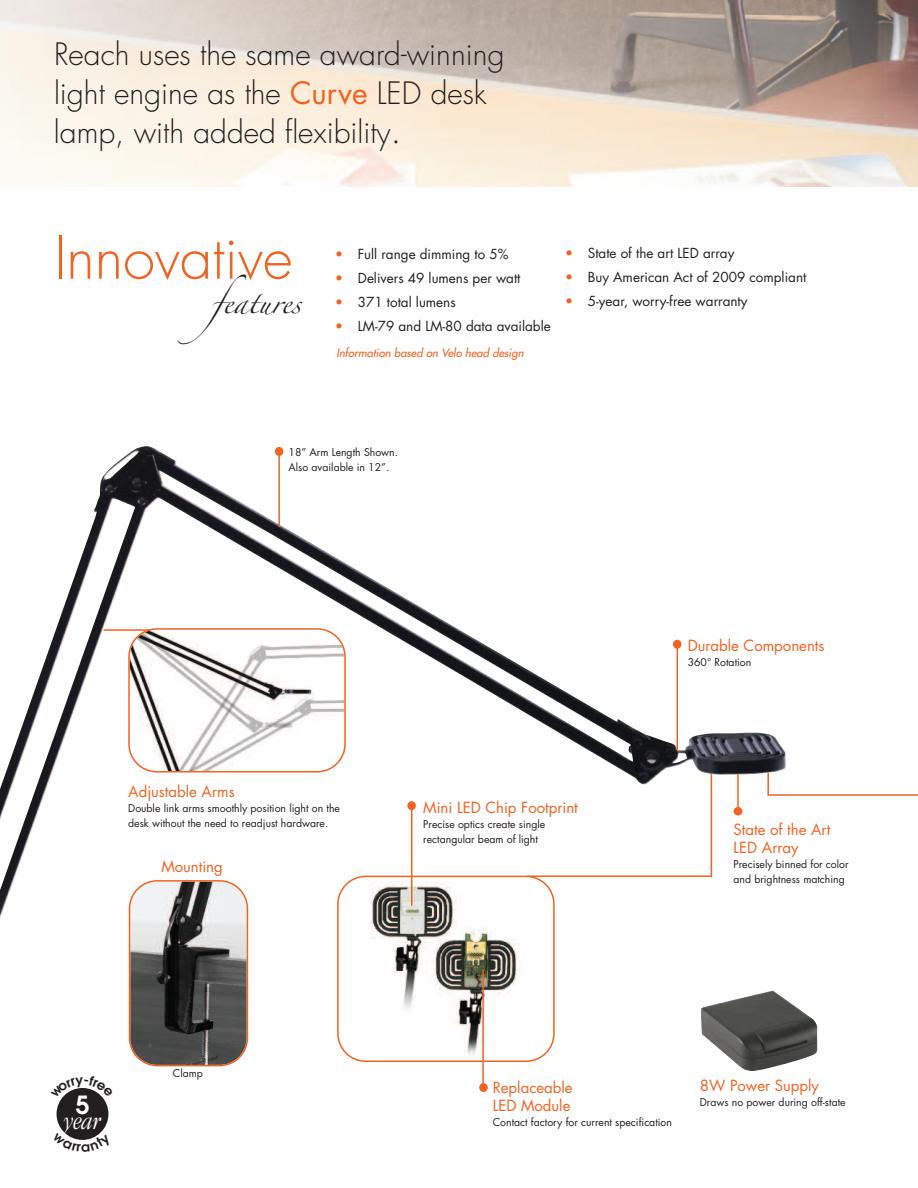
<style>
.page{position:relative;width:918px;height:1188px;background:#fff}
.page>*{position:absolute;margin:0;border:0;box-sizing:border-box;transform-origin:0 0}
.t1{font:300 58.05px "Futura";color:#f26221}
.t2{font:300 30px/39px "Futura";color:#231f20}
.t3{font:italic 300 condensed 24.9px "Garamond";color:#fff}
.t4{font:600 24.9px "Avant Garde";color:#fff}
.t5{font:20.7px "Zapfino";color:#231f20}
.t6{font:15px/18px "Futura";color:#f26221}
.t7{font:13.5px "Futura";color:#231f20}
.t8{font:italic 11.25px "Futura";letter-spacing:.005em;color:#f26221}
.t9{font:10.5px/15px "Futura";color:#231f20}
.s1{font-weight:400;color:#f26221}
.s2{font-size:36px}
.s3{color:#f26221}
</style>
<div class="page">
<img style="left:0;top:446px;width:786px;height:476px">
<hr style="left:677px;top:647px;width:1px;height:103px;background:#f26221">
<div style="left:673px;top:640px;width:8px;height:9px;background:#f26221;border-radius:50%"></div>
<img style="left:701px;top:990px;width:116px;height:81px">
<hr style="left:104px;top:629px;width:49px;height:2px;background:#f26221">
<div style="left:734px;top:807px;width:8px;height:8px;background:#f26221;border-radius:50%"></div>
<div style="left:407px;top:801px;width:9px;height:9px;background:#f26221;border-radius:50%"></div>
<div style="left:479px;top:1083px;width:9px;height:9px;background:#f26221;border-radius:50%"></div>
<hr style="left:737px;top:774px;width:2px;height:39px;background:#f26221">
<div style="left:57px;top:1088px;width:51px;height:52px;background:#231f20;border-radius:50%"></div>
<hr style="left:711px;top:774px;width:1px;height:103px;background:#f26221">
<hr style="left:527px;top:875px;width:185px;height:2px;background:#f26221">
<hr style="left:767px;top:773px;width:2px;height:22px;background:#f26221">
<hr style="left:768px;top:794px;width:150px;height:2px;background:#f26221">
<svg style="left:337px;top:876px;width:218px;height:186px"></svg>
<hr style="left:411px;top:806px;width:1px;height:100px;background:#f26221">
<hr style="left:278px;top:455px;width:2px;height:72px;background:#f26221">
<div style="left:275px;top:447px;width:8px;height:9px;background:#f26221;border-radius:50%"></div>
<svg style="left:128px;top:628px;width:218px;height:144px"></svg>
<hr style="left:482px;top:970px;width:2px;height:116px;background:#f26221">
<svg style="left:129px;top:880px;width:119px;height:186px;background:#787472"></svg>
<img style="left:0;top:0;width:918px;height:186px">
<svg style="left:65px;top:1133px;width:35px;height:7px"></svg>
<svg style="left:62px;top:1088px;width:41px;height:10px"></svg>
<h2 class="t2" style="left:54px;top:37px;width:452px">Reach uses the same award-winning light engine as the <span class="s1">Curve</span> LED desk lamp, with added flexibility<span class="s2">.</span></h2>
<h1 class="t1" style="left:54px;top:231px;width:240px">Innovative</h1>
<h3 class="t5" style="left:212px;top:294px;width:91px">features</h3>
<p class="t7" style="left:335px;top:247px;width:175px"><span class="s3">•</span> Full range dimming to 5%</p>
<p class="t7" style="left:335px;top:271px;width:187px"><span class="s3">•</span> Delivers 49 lumens per watt</p>
<p class="t7" style="left:335px;top:295px;width:122px"><span class="s3">•</span> 371 total lumens</p>
<p class="t7" style="left:335px;top:319px;width:217px"><span class="s3">•</span> LM-79 and LM-80 data available</p>
<p class="t8" style="left:336px;top:347px;width:189px">Information based on Velo head design</p>
<p class="t7" style="left:565px;top:247px;width:171px"><span class="s3">•</span> State of the art LED array</p>
<p class="t7" style="left:565px;top:271px;width:243px"><span class="s3">•</span> Buy American Act of 2009 compliant</p>
<p class="t7" style="left:565px;top:295px;width:184px"><span class="s3">•</span> 5-year, worry-free warranty</p>
<p class="t9" style="left:289px;top:445px;width:111px">18” Arm Length Shown.<br>Also available in 12”.</p>
<h3 class="t6" style="left:688px;top:638px;width:138px">Durable Components</h3>
<p class="t9" style="left:688px;top:655px;width:65px">360° Rotation</p>
<h3 class="t6" style="left:128px;top:784px;width:108px">Adjustable Arms</h3>
<p class="t9" style="left:128px;top:801px;width:213px">Double link arms smoothly position light on the desk without the need to readjust hardware.</p>
<h3 class="t6" style="left:161px;top:859px;width:63px">Mounting</h3>
<h3 class="t4" style="left:76px;top:1096px;width:15px">5</h3>
<h3 class="t3" style="left:64px;top:1111px;width:39px">year</h3>
<p class="t9" style="left:173px;top:1067px;width:32px">Clamp</p>
<h3 class="t6" style="left:423px;top:800px;width:156px">Mini LED Chip Footprint</h3>
<p class="t9" style="left:423px;top:817px;width:123px">Precise optics create single rectangular beam of light</p>
<h3 class="t6" style="left:733px;top:821px;width:99px">State of the Art<br>LED Array</h3>
<p class="t9" style="left:733px;top:857px;width:117px">Precisely binned for color and brightness matching</p>
<h3 class="t6" style="left:493px;top:1080px;width:81px">Replaceable<br>LED Module</h3>
<p class="t9" style="left:493px;top:1116px;width:181px">Contact factory for current specification</p>
<h3 class="t6" style="left:700px;top:1078px;width:121px">8W Power Supply</h3>
<p class="t9" style="left:700px;top:1096px;width:147px">Draws no power during off-state</p>
</div>
